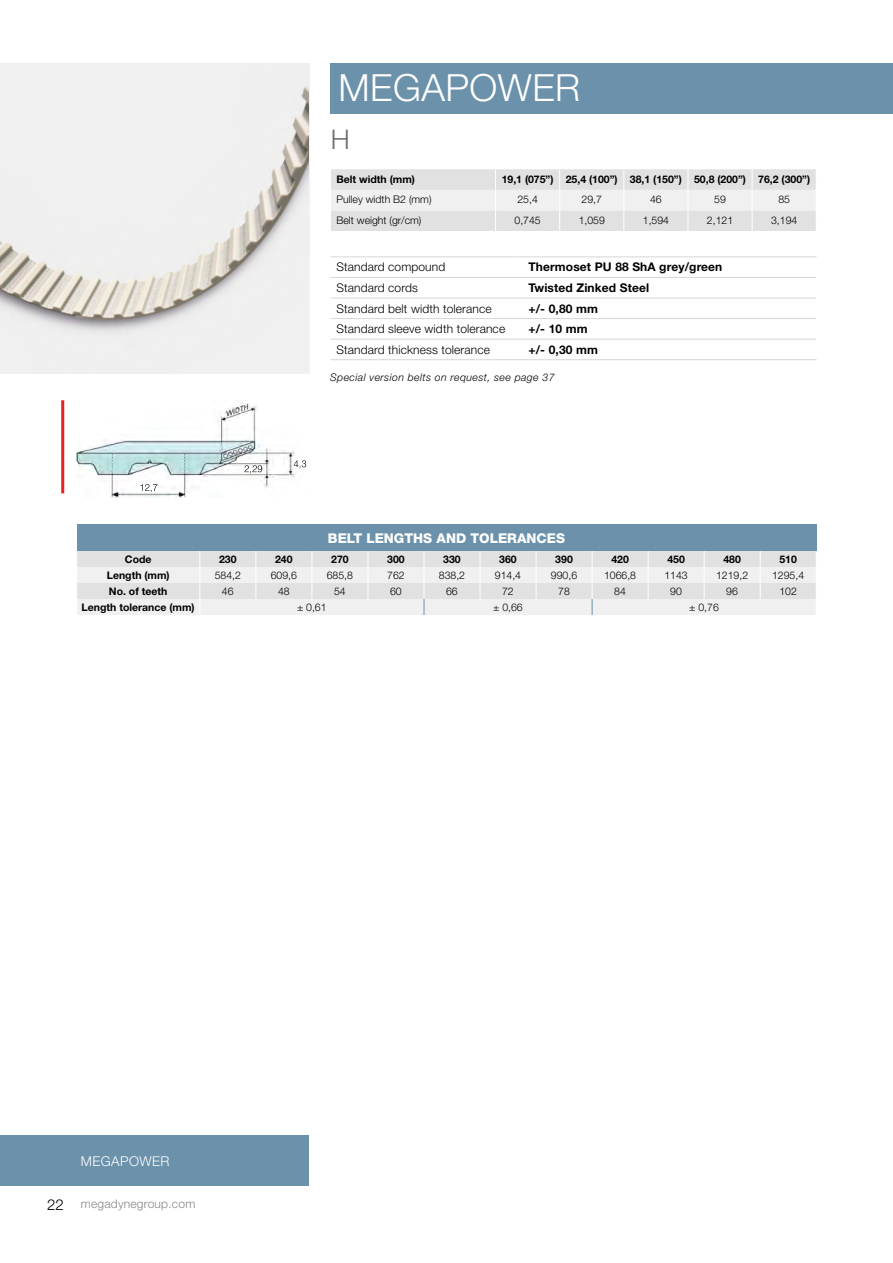
<style>
.page{position:relative;width:893px;height:1263px;background:#fff}
.page>*{position:absolute;margin:0;border:0;box-sizing:border-box;transform-origin:0 0}
.t1{font:300 37.5px "Helvetica Neue LT Std";letter-spacing:.015em;color:#fff}
.t2{font:300 27px "Helvetica Neue LT Std";color:#706f6f}
.t3{font:800 13.5px "Helvetica Neue LT Std";color:#fff}
.t4{font:300 13.5px "Helvetica Neue LT Std";letter-spacing:.03em;color:#fff}
.t5{font:300 12px "Helvetica Neue LT Std";letter-spacing:.01em;color:#000}
.t6{font:700 12px "Helvetica Neue LT Std";letter-spacing:.01em;color:#000}
.t7{font:300 12px "Helvetica Neue LT Std";letter-spacing:.02em;color:#878787}
.t8{font:300 10.5px "Helvetica Neue LT Std";color:#000}
.t9{font:700 10.5px "Helvetica Neue LT Std";color:#000}
.t10{font:italic 300 10.5px "Helvetica Neue LT Std";letter-spacing:.04em;color:#000}
.s1{font-size:15px;color:#000}
</style>
<div class="page">
<div style="left:0;top:1135px;width:309px;height:51px;background:#6b91ab"></div>
<div style="left:331px;top:64px;width:562px;height:50px;background:#6b91ab"></div>
<svg style="left:331px;top:169px;width:485px;height:62px"></svg>
<hr style="left:330px;top:256px;width:189px;height:1px;background:#d6d6d6">
<hr style="left:519px;top:256px;width:298px;height:1px;background:#d6d6d6">
<hr style="left:331px;top:277px;width:188px;height:1px;background:#d6d6d6">
<hr style="left:519px;top:277px;width:297px;height:1px;background:#d6d6d6">
<hr style="left:331px;top:298px;width:188px;height:1px;background:#d6d6d6">
<hr style="left:519px;top:298px;width:297px;height:1px;background:#d6d6d6">
<hr style="left:331px;top:318px;width:188px;height:1px;background:#d6d6d6">
<hr style="left:519px;top:318px;width:297px;height:1px;background:#d6d6d6">
<hr style="left:331px;top:339px;width:188px;height:1px;background:#d6d6d6">
<hr style="left:519px;top:339px;width:297px;height:1px;background:#d6d6d6">
<hr style="left:330px;top:359px;width:189px;height:1px;background:#d6d6d6">
<hr style="left:519px;top:359px;width:298px;height:1px;background:#d6d6d6">
<hr style="left:61px;top:400px;width:3px;height:93px;background:#e5231f">
<img style="left:77px;top:402px;width:230px;height:95px">
<svg style="left:294px;top:460px;width:12px;height:8px"></svg>
<img style="left:244px;top:465px;width:18px;height:8px">
<img style="left:140px;top:484px;width:17px;height:8px">
<div style="left:77px;top:524px;width:739px;height:27px;background:#6b91ab"></div>
<svg style="left:77px;top:551px;width:739px;height:64px"></svg>
<img style="left:0;top:64px;width:309px;height:310px">
<h1 class="t1" style="left:338px;top:65px;width:243px">MEGAPOWER</h1>
<h2 class="t2" style="left:331px;top:123px;width:21px">H</h2>
<p class="t9" style="left:336px;top:173px;width:80px">Belt width (mm)</p>
<p class="t9" style="left:502px;top:173px;width:310px">19,1 (075”) 25,4 (100”) 38,1 (150”) 50,8 (200”) 76,2 (300”)</p>
<p class="t8" style="left:336px;top:193px;width:97px">Pulley width B2 (mm)</p>
<p class="t8" style="left:517px;top:193px;width:22px">25,4</p>
<p class="t8" style="left:582px;top:193px;width:22px">29,7</p>
<p class="t8" style="left:650px;top:193px;width:13px">46</p>
<p class="t8" style="left:714px;top:193px;width:13px">59</p>
<p class="t8" style="left:778px;top:193px;width:13px">85</p>
<p class="t8" style="left:336px;top:214px;width:86px">Belt weight (gr/cm)</p>
<p class="t8" style="left:515px;top:214px;width:28px">0,745</p>
<p class="t8" style="left:579px;top:214px;width:28px">1,059</p>
<p class="t8" style="left:643px;top:214px;width:28px">1,594</p>
<p class="t8" style="left:707px;top:214px;width:28px">2,121</p>
<p class="t8" style="left:771px;top:214px;width:28px">3,194</p>
<p class="t5" style="left:336px;top:260px;width:110px">Standard compound</p>
<p class="t6" style="left:528px;top:260px;width:195px">Thermoset PU 88 ShA grey/green</p>
<p class="t5" style="left:336px;top:280px;width:83px">Standard cords</p>
<p class="t6" style="left:528px;top:280px;width:122px">Twisted Zinked Steel</p>
<p class="t5" style="left:336px;top:301px;width:157px">Standard belt width tolerance</p>
<p class="t6" style="left:528px;top:301px;width:71px">+/- 0,80 mm</p>
<p class="t5" style="left:336px;top:322px;width:170px">Standard sleeve width tolerance</p>
<p class="t6" style="left:528px;top:321px;width:61px">+/- 10 mm</p>
<p class="t5" style="left:336px;top:342px;width:155px">Standard thickness tolerance</p>
<p class="t6" style="left:528px;top:342px;width:71px">+/- 0,30 mm</p>
<p class="t10" style="left:330px;top:371px;width:226px">Special version belts on request, see page 37</p>
<p class="t3" style="left:328px;top:530px;width:239px">BELT LENGTHS AND TOLERANCES</p>
<p class="t9" style="left:125px;top:552px;width:28px">Code</p>
<p class="t9" style="left:219px;top:552px;width:19px">230</p>
<p class="t9" style="left:275px;top:552px;width:19px">240</p>
<p class="t9" style="left:331px;top:552px;width:19px">270</p>
<p class="t9" style="left:387px;top:552px;width:19px">300</p>
<p class="t9" style="left:443px;top:552px;width:19px">330</p>
<p class="t9" style="left:499px;top:552px;width:19px">360</p>
<p class="t9" style="left:555px;top:552px;width:19px">390</p>
<p class="t9" style="left:611px;top:552px;width:19px">420</p>
<p class="t9" style="left:667px;top:552px;width:19px">450</p>
<p class="t9" style="left:723px;top:552px;width:19px">480</p>
<p class="t9" style="left:779px;top:552px;width:19px">510</p>
<p class="t9" style="left:107px;top:568px;width:64px">Length (mm)</p>
<p class="t8" style="left:215px;top:569px;width:28px">584,2</p>
<p class="t8" style="left:271px;top:569px;width:28px">609,6</p>
<p class="t8" style="left:327px;top:569px;width:28px">685,8</p>
<p class="t8" style="left:387px;top:569px;width:19px">762</p>
<p class="t8" style="left:439px;top:569px;width:28px">838,2</p>
<p class="t8" style="left:495px;top:569px;width:28px">914,4</p>
<p class="t8" style="left:551px;top:569px;width:28px">990,6</p>
<p class="t8" style="left:604px;top:569px;width:34px">1066,8</p>
<p class="t8" style="left:664px;top:569px;width:25px">1143</p>
<p class="t8" style="left:716px;top:569px;width:34px">1219,2</p>
<p class="t8" style="left:772px;top:569px;width:34px">1295,4</p>
<p class="t9" style="left:109px;top:584px;width:60px">No. of teeth</p>
<p class="t8" style="left:222px;top:585px;width:13px">46</p>
<p class="t8" style="left:278px;top:585px;width:13px">48</p>
<p class="t8" style="left:334px;top:585px;width:13px">54</p>
<p class="t8" style="left:390px;top:585px;width:13px">60</p>
<p class="t8" style="left:446px;top:585px;width:13px">66</p>
<p class="t8" style="left:502px;top:585px;width:13px">72</p>
<p class="t8" style="left:558px;top:585px;width:13px">78</p>
<p class="t8" style="left:614px;top:585px;width:13px">84</p>
<p class="t8" style="left:670px;top:585px;width:13px">90</p>
<p class="t8" style="left:726px;top:585px;width:13px">96</p>
<p class="t8" style="left:779px;top:585px;width:19px">102</p>
<p class="t9" style="left:82px;top:600px;width:115px">Length tolerance (mm)</p>
<p class="t8" style="left:297px;top:601px;width:31px">± 0,61</p>
<p class="t8" style="left:493px;top:601px;width:31px">± 0,66</p>
<p class="t8" style="left:689px;top:601px;width:31px">± 0,76</p>
<p class="t4" style="left:81px;top:1153px;width:90px">MEGAPOWER</p>
<p class="t7" style="left:47px;top:1196px;width:150px"><span class="s1">22</span> megadynegroup.com</p>
</div>
